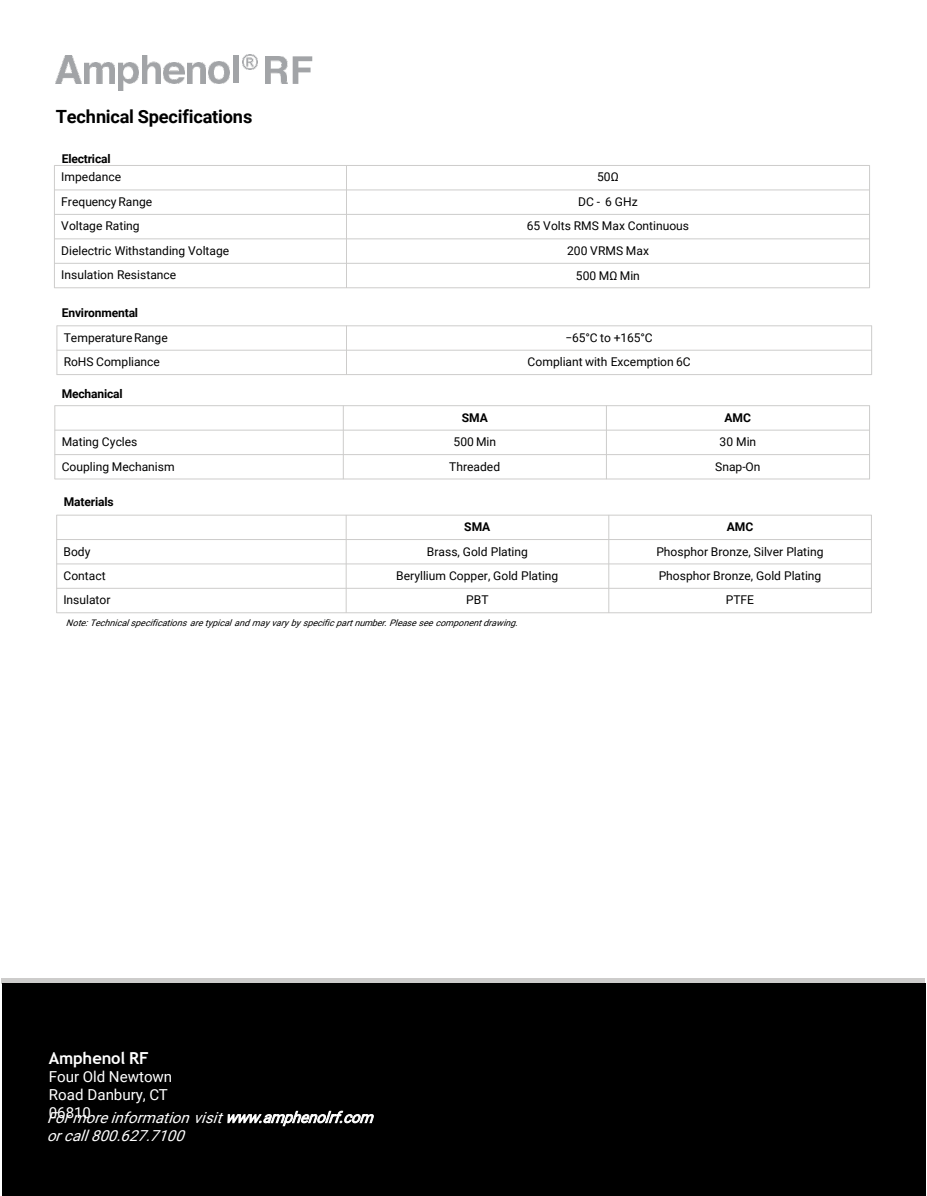
<style>
.page{position:relative;width:927px;height:1196px;background:#fff}
.page>*{position:absolute;margin:0;border:0;box-sizing:border-box;transform-origin:0 0}
.t1{font:700 18.15px "Roboto";letter-spacing:-.01em;color:#000}
.t2{font:700 16.5px "Trebuchet MS";letter-spacing:-.01em;color:#fff}
.t3{font:italic 15.15px "Roboto";color:#fff}
.t4{font:15.15px/18px "Roboto";color:#fff}
.t5{font:12px "Roboto";color:#000}
.t6{font:700 12px "Roboto";letter-spacing:-.01em;color:#000}
.t7{font:italic 9px "Roboto";color:#000}
</style>
<div class="page">
<img style="left:56px;top:55px;width:26px;height:28px">
<img style="left:85px;top:62px;width:29px;height:21px">
<img style="left:119px;top:62px;width:20px;height:29px">
<img style="left:142px;top:55px;width:19px;height:28px">
<img style="left:164px;top:62px;width:20px;height:22px">
<img style="left:187px;top:62px;width:18px;height:21px">
<img style="left:209px;top:62px;width:21px;height:22px">
<div style="left:234px;top:55px;width:5px;height:28px;background:#a2a4a7"></div>
<img style="left:243px;top:54px;width:15px;height:15px">
<img style="left:265px;top:56px;width:23px;height:28px">
<svg style="left:293px;top:56px;width:19px;height:28px"></svg>
<svg style="left:343px;top:406px;width:1px;height:24px"></svg>
<hr style="left:343px;top:430px;width:1px;height:49px;background:#cdcccb">
<svg style="left:606px;top:406px;width:1px;height:24px"></svg>
<hr style="left:606px;top:430px;width:1px;height:49px;background:#cdcccb">
<hr style="left:55px;top:430px;width:815px;height:1px;background:#cdcccb">
<hr style="left:55px;top:454px;width:551px;height:1px;background:#cdcccb">
<hr style="left:606px;top:454px;width:264px;height:1px;background:#cdcccb">
<hr style="left:55px;top:405px;width:1px;height:74px;background:#cdcccb">
<hr style="left:869px;top:405px;width:1px;height:74px;background:#cdcccb">
<hr style="left:55px;top:405px;width:815px;height:1px;background:#cdcccb">
<hr style="left:55px;top:479px;width:815px;height:1px;background:#cdcccb">
<svg style="left:346px;top:516px;width:1px;height:23px"></svg>
<hr style="left:346px;top:539px;width:1px;height:74px;background:#cdcccb">
<svg style="left:609px;top:516px;width:1px;height:23px"></svg>
<hr style="left:609px;top:539px;width:1px;height:74px;background:#cdcccb">
<hr style="left:57px;top:539px;width:815px;height:1px;background:#cdcccb">
<hr style="left:57px;top:563px;width:552px;height:1px;background:#cdcccb">
<hr style="left:609px;top:563px;width:263px;height:1px;background:#cdcccb">
<hr style="left:57px;top:588px;width:552px;height:1px;background:#cdcccb">
<hr style="left:609px;top:588px;width:263px;height:1px;background:#cdcccb">
<hr style="left:56px;top:515px;width:1px;height:98px;background:#cdcccb">
<hr style="left:871px;top:515px;width:1px;height:98px;background:#cdcccb">
<hr style="left:57px;top:515px;width:815px;height:1px;background:#cdcccb">
<hr style="left:57px;top:612px;width:815px;height:1px;background:#cdcccb">
<hr style="left:346px;top:326px;width:1px;height:49px;background:#cdcccb">
<hr style="left:57px;top:350px;width:815px;height:1px;background:#cdcccb">
<hr style="left:57px;top:326px;width:1px;height:49px;background:#cdcccb">
<hr style="left:871px;top:326px;width:1px;height:49px;background:#cdcccb">
<hr style="left:57px;top:325px;width:815px;height:1px;background:#cdcccb">
<hr style="left:57px;top:374px;width:815px;height:1px;background:#cdcccb">
<div style="left:2px;top:978px;width:923px;height:6px;background:#cdcccb"></div>
<div style="left:2px;top:984px;width:923px;height:212px;background:#000"></div>
<hr style="left:346px;top:165px;width:1px;height:123px;background:#cdcccb">
<hr style="left:54px;top:190px;width:816px;height:1px;background:#cdcccb">
<hr style="left:54px;top:214px;width:816px;height:1px;background:#cdcccb">
<hr style="left:54px;top:239px;width:816px;height:1px;background:#cdcccb">
<hr style="left:54px;top:263px;width:816px;height:1px;background:#cdcccb">
<hr style="left:54px;top:165px;width:1px;height:123px;background:#cdcccb">
<svg style="left:869px;top:166px;width:1px;height:24px"></svg>
<hr style="left:869px;top:190px;width:1px;height:98px;background:#cdcccb">
<hr style="left:54px;top:165px;width:816px;height:1px;background:#cdcccb">
<hr style="left:54px;top:287px;width:293px;height:1px;background:#cdcccb">
<hr style="left:346px;top:287px;width:524px;height:1px;background:#cdcccb">
<p class="t1" style="left:56px;top:103px;width:198px">Technical Specifications</p>
<p class="t6" style="left:62px;top:151px;width:50px">Electrical</p>
<p class="t5" style="left:61px;top:169px;width:61px">Impedance</p>
<p class="t5" style="left:597px;top:169px;width:23px">50Ω</p>
<p class="t5" style="left:61px;top:193px;width:92px">FrequencyRange</p>
<p class="t5" style="left:578px;top:193px;width:61px">DC - 6 GHz</p>
<p class="t5" style="left:61px;top:218px;width:80px">Voltage Rating</p>
<p class="t5" style="left:527px;top:218px;width:164px">65 Volts RMS Max Continuous</p>
<p class="t5" style="left:61px;top:242px;width:170px">Dielectric Withstanding Voltage</p>
<p class="t5" style="left:567px;top:242px;width:83px">200 VRMS Max</p>
<p class="t5" style="left:61px;top:267px;width:116px">Insulation Resistance</p>
<p class="t5" style="left:576px;top:267px;width:66px">500 MΩ Min</p>
<p class="t6" style="left:62px;top:304px;width:78px">Environmental</p>
<p class="t5" style="left:64px;top:329px;width:106px">TemperatureRange</p>
<p class="t5" style="left:565px;top:329px;width:89px">−65°C to +165°C</p>
<p class="t5" style="left:64px;top:353px;width:98px">RoHS Compliance</p>
<p class="t5" style="left:528px;top:353px;width:165px">Compliant with Excemption 6C</p>
<p class="t6" style="left:62px;top:385px;width:62px">Mechanical</p>
<p class="t6" style="left:462px;top:409px;width:28px">SMA</p>
<p class="t6" style="left:725px;top:409px;width:28px">AMC</p>
<p class="t5" style="left:62px;top:433px;width:77px">Mating Cycles</p>
<p class="t5" style="left:454px;top:433px;width:44px">500 Min</p>
<p class="t5" style="left:720px;top:433px;width:38px">30 Min</p>
<p class="t5" style="left:62px;top:458px;width:114px">Coupling Mechanism</p>
<p class="t5" style="left:449px;top:458px;width:53px">Threaded</p>
<p class="t5" style="left:715px;top:458px;width:47px">Snap-On</p>
<p class="t6" style="left:64px;top:494px;width:51px">Materials</p>
<p class="t6" style="left:464px;top:518px;width:28px">SMA</p>
<p class="t6" style="left:727px;top:518px;width:28px">AMC</p>
<p class="t5" style="left:64px;top:543px;width:28px">Body</p>
<p class="t5" style="left:427px;top:543px;width:103px">Brass, Gold Plating</p>
<p class="t5" style="left:656px;top:543px;width:169px">Phosphor Bronze, Silver Plating</p>
<p class="t5" style="left:64px;top:567px;width:44px">Contact</p>
<p class="t5" style="left:396px;top:567px;width:164px">Beryllium Copper, Gold Plating</p>
<p class="t5" style="left:659px;top:567px;width:164px">Phosphor Bronze, Gold Plating</p>
<p class="t5" style="left:63px;top:591px;width:49px">Insulator</p>
<p class="t5" style="left:466px;top:591px;width:24px">PBT</p>
<p class="t5" style="left:726px;top:591px;width:30px">PTFE</p>
<p class="t7" style="left:66px;top:616px;width:457px">Note: Technical specifications are typicaland may vary byspecific part number. Please see component drawing.</p>
<h2 class="t2" style="left:49px;top:1048px;width:102px">Amphenol RF</h2>
<p class="t4" style="left:49px;top:1067px;width:125px">Four Old Newtown<br>Road Danbury, CT<br>06810</p>
<p class="t3" style="left:47px;top:1106px;width:334px">For more informationvisit www.amphenolrf.com</p>
<p class="t3" style="left:47px;top:1124px;width:145px">or call 800.627.7100</p>
</div>
